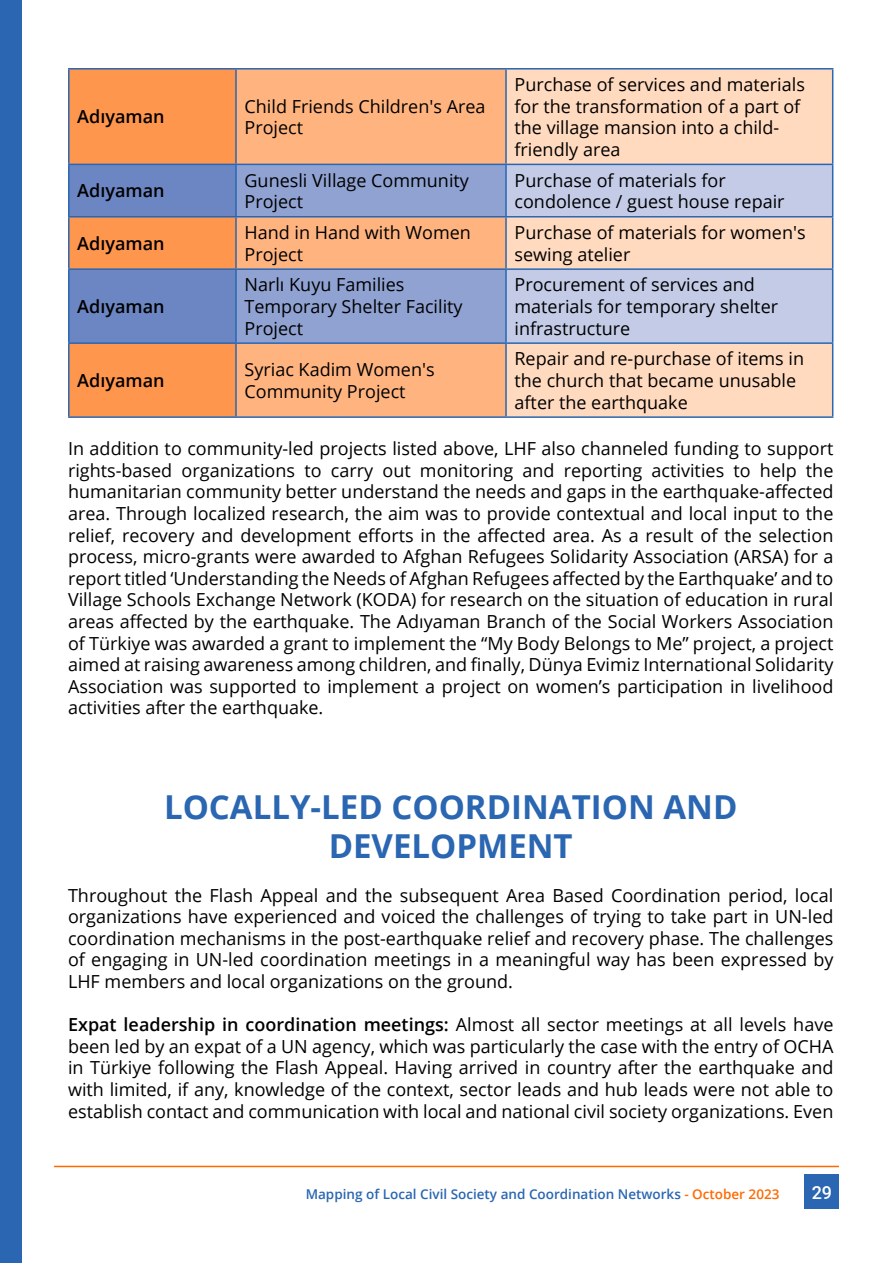
<style>
.page{position:relative;width:893px;height:1263px;background:#fff}
.page>*{position:absolute;margin:0;border:0;box-sizing:border-box;transform-origin:0 0}
.t1{font:700 33px/39.6px "Open Sans";color:#2a66b1;text-align:center}
.t2{font:18px/21.6px "Open Sans";color:#000}
.t3{font:600 18px "Open Sans";color:#000}
.t4{font:500 18px "Roboto";color:#fff}
.t5{font:600 13.5px "Open Sans";color:#2a66b1}
.s1{font-weight:600}
.s2{color:#ff6900}
</style>
<div class="page">
<hr style="left:54px;top:1166px;width:785px;height:1px;background:#ff6900">
<div style="left:805px;top:1175px;width:34px;height:34px;background:#2a66b1"></div>
<div style="left:0;top:0;width:22px;height:1263px;background:#2a66b1"></div>
<div style="left:70px;top:70px;width:165px;height:346px;background:#ff964d"></div>
<div style="left:237px;top:70px;width:268px;height:346px;background:#ffb480"></div>
<div style="left:507px;top:70px;width:325px;height:346px;background:#ffdabf"></div>
<svg style="left:70px;top:165px;width:165px;height:177px"></svg>
<svg style="left:237px;top:165px;width:268px;height:177px;fill:#90a2d2"></svg>
<svg style="left:507px;top:165px;width:325px;height:177px;fill:#c3cbe7"></svg>
<hr style="left:68px;top:68px;width:168px;height:2px;background:#2a66b1">
<hr style="left:68px;top:70px;width:2px;height:94px;background:#2a66b1">
<hr style="left:236px;top:68px;width:270px;height:2px;background:#2a66b1">
<hr style="left:235px;top:70px;width:2px;height:94px;background:#2a66b1">
<hr style="left:506px;top:68px;width:327px;height:2px;background:#2a66b1">
<hr style="left:505px;top:70px;width:2px;height:94px;background:#2a66b1">
<hr style="left:832px;top:70px;width:1px;height:94px;background:#2a66b1">
<hr style="left:68px;top:164px;width:168px;height:1px;background:#2a66b1">
<hr style="left:68px;top:165px;width:2px;height:51px;background:#2a66b1">
<hr style="left:236px;top:164px;width:270px;height:1px;background:#2a66b1">
<hr style="left:235px;top:165px;width:2px;height:51px;background:#2a66b1">
<hr style="left:506px;top:164px;width:327px;height:1px;background:#2a66b1">
<hr style="left:505px;top:165px;width:2px;height:51px;background:#2a66b1">
<hr style="left:832px;top:165px;width:1px;height:51px;background:#2a66b1">
<hr style="left:68px;top:216px;width:168px;height:1px;background:#2a66b1">
<hr style="left:68px;top:217px;width:2px;height:51px;background:#2a66b1">
<hr style="left:236px;top:216px;width:270px;height:1px;background:#2a66b1">
<hr style="left:235px;top:217px;width:2px;height:51px;background:#2a66b1">
<hr style="left:506px;top:216px;width:327px;height:1px;background:#2a66b1">
<hr style="left:505px;top:217px;width:2px;height:51px;background:#2a66b1">
<hr style="left:832px;top:217px;width:1px;height:51px;background:#2a66b1">
<hr style="left:68px;top:268px;width:168px;height:2px;background:#2a66b1">
<hr style="left:68px;top:270px;width:2px;height:72px;background:#2a66b1">
<hr style="left:236px;top:268px;width:270px;height:2px;background:#2a66b1">
<hr style="left:235px;top:270px;width:2px;height:72px;background:#2a66b1">
<hr style="left:506px;top:268px;width:327px;height:2px;background:#2a66b1">
<hr style="left:505px;top:270px;width:2px;height:72px;background:#2a66b1">
<hr style="left:832px;top:270px;width:1px;height:72px;background:#2a66b1">
<hr style="left:68px;top:342px;width:168px;height:2px;background:#2a66b1">
<hr style="left:68px;top:344px;width:2px;height:72px;background:#2a66b1">
<hr style="left:236px;top:342px;width:270px;height:2px;background:#2a66b1">
<hr style="left:235px;top:344px;width:2px;height:72px;background:#2a66b1">
<hr style="left:506px;top:342px;width:327px;height:2px;background:#2a66b1">
<hr style="left:505px;top:344px;width:2px;height:72px;background:#2a66b1">
<hr style="left:832px;top:344px;width:1px;height:72px;background:#2a66b1">
<hr style="left:68px;top:416px;width:168px;height:2px;background:#2a66b1">
<hr style="left:236px;top:416px;width:270px;height:2px;background:#2a66b1">
<hr style="left:506px;top:416px;width:327px;height:2px;background:#2a66b1">
<p class="t3" style="left:77px;top:105px;width:89px">Adıyaman</p>
<p class="t2" style="left:244px;top:95px;width:243px">Child Friends Children's Area<br>Project</p>
<p class="t2" style="left:514px;top:73px;width:292px">Purchase of services and materials for the transformation of a part of the village mansion into a child&shy;friendly area</p>
<p class="t3" style="left:77px;top:179px;width:89px">Adıyaman</p>
<p class="t2" style="left:244px;top:169px;width:226px">Gunesli Village Community<br>Project</p>
<p class="t2" style="left:514px;top:169px;width:272px">Purchase of materials for condolence / guest house repair</p>
<p class="t3" style="left:77px;top:231px;width:89px">Adıyaman</p>
<p class="t2" style="left:244px;top:221px;width:228px">Hand in Hand with Women<br>Project</p>
<p class="t2" style="left:514px;top:221px;width:293px">Purchase of materials for women's sewing atelier</p>
<p class="t3" style="left:77px;top:294px;width:89px">Adıyaman</p>
<p class="t2" style="left:244px;top:274px;width:220px">Narlı Kuyu Families<br>Temporary Shelter Facility<br>Project</p>
<p class="t2" style="left:514px;top:274px;width:265px">Procurement of services and materials for temporary shelter infrastructure</p>
<p class="t3" style="left:77px;top:368px;width:89px">Adıyaman</p>
<p class="t2" style="left:244px;top:358px;width:192px">Syriac Kadim Women's<br>Community Project</p>
<p class="t2" style="left:514px;top:348px;width:291px">Repair and re-purchase of items in the church that became unusable after the earthquake</p>
<p class="t2" style="left:68px;top:437px;width:767px;text-align:justify">In addition to community-led projects listed above, LHF also channeled funding to support rights-based organizations to carry out monitoring and reporting activities to help the humanitarian community better understand the needs and gaps in the earthquake-affected area. Through localized research, the aim was to provide contextual and local input to the relief, recovery and development efforts in the affected area. As a result of the selection process, micro-grants were awarded to Afghan Refugees Solidarity Association (ARSA) for a report titled ‘Understanding the Needs of Afghan Refugees affected by the Earthquake’ and to Village Schools Exchange Network (KODA) for research on the situation of education in rural areas affected by the earthquake. The Adıyaman Branch of the Social Workers Association of Türkiye was awarded a grant to implement the “My Body Belongs to Me” project, a project aimed at raising awareness among children, and finally, Dünya Evimiz International Solidarity Association was supported to implement a project on women’s participation in livelihood activities after the earthquake.</p>
<h1 class="t1" style="left:164px;top:786px;width:575px">LOCALLY-LED COORDINATION AND<br>DEVELOPMENT</h1>
<p class="t2" style="left:68px;top:884px;width:767px;text-align:justify">Throughout the Flash Appeal and the subsequent Area Based Coordination period, local organizations have experienced and voiced the challenges of trying to take part in UN-led coordination mechanisms in the post-earthquake relief and recovery phase. The challenges of engaging in UN-led coordination meetings in a meaningful way has been expressed by LHF members and local organizations on the ground.</p>
<p class="t2" style="left:68px;top:1013px;width:767px;text-align:justify"><span class="s1">Expat leadership in coordination meetings:</span> Almost all sector meetings at all levels have been led by an expat of a UN agency, which was particularly the case with the entry of OCHA in Türkiye following the Flash Appeal. Having arrived in country after the earthquake and with limited, if any, knowledge of the context, sector leads and hub leads were not able to establish contact and communication with local and national civil society organizations. Even</p>
<p class="t5" style="left:306px;top:1185px;width:475px">Mapping of Local Civil Society and Coordination Networks <span class="s2">- October 2023</span></p>
<p class="t4" style="left:812px;top:1180px;width:22px">29</p>
</div>
